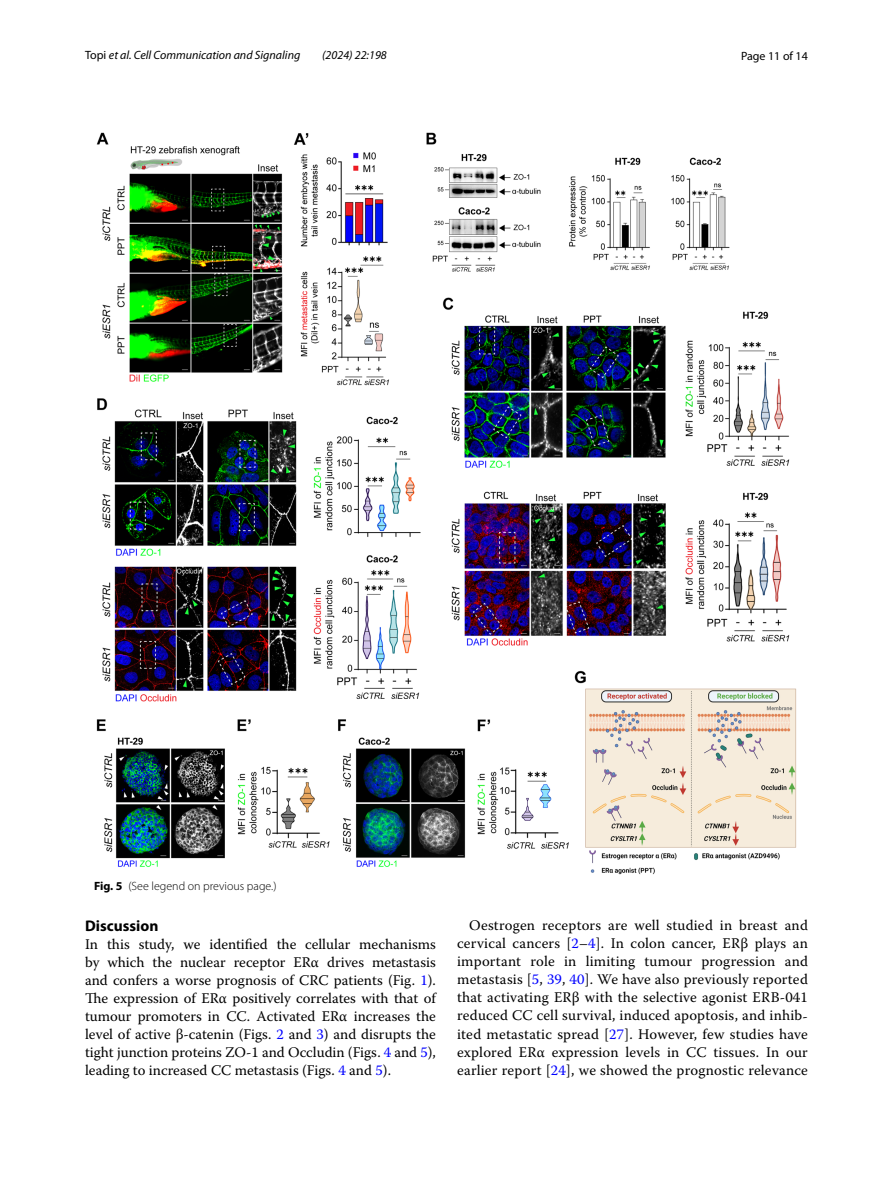
<style>
.page{position:relative;width:893px;height:1187px;background:#fff}
.page>*{position:absolute;margin:0;border:0;box-sizing:border-box;transform-origin:0 0}
.t1{font:700 15.45px "Myriad Pro";color:#000}
.t2{font:14.7px/18px "Warnock Pro";letter-spacing:.01em;color:#000;text-align:justify}
.t3{font:italic 12px "Myriad Pro";color:#000}
.t4{font:300 12px "Myriad Pro";color:#000}
.t5{font:12px "Myriad Pro";color:#000}
.s1{font-style:normal}
.s2{font-weight:700}
.s3{color:#00f}
</style>
<div class="page">
<img style="left:96px;top:133px;width:701px;height:741px">
<p class="t3" style="left:85px;top:48px;width:217px"><span class="s1">Topi</span> et al. Cell Communication and Signaling</p>
<p class="t3" style="left:322px;top:48px;width:66px">(2024) 22:198</p>
<p class="t5" style="left:741px;top:48px;width:68px">Page 11 of 14</p>
<p class="t4" style="left:94px;top:879px;width:184px"><span class="s2">Fig. 5</span> (See legend on previous page.)</p>
<p class="t1" style="left:85px;top:915px;width:75px">Discussion</p>
<p class="t2" style="left:85px;top:935px;width:352px">In this study, we identified the cellular mechanisms by which the nuclear receptor ERα drives metastasis and confers a worse prognosis of CRC patients (Fig. <span class="s3">1</span>).<br>The expression of ERα positively correlates with that of tumour promoters in CC. Activated ERα increases the level of active β-catenin (Figs. <span class="s3">2</span> and <span class="s3">3</span>) and disrupts the tight junction proteins ZO-1 and Occludin (Figs. <span class="s3">4</span> and <span class="s3">5</span>), leading to increased CC metastasis (Figs. <span class="s3">4</span> and <span class="s3">5</span>).</p>
<p class="t2" style="left:457px;top:916px;width:352px;text-indent:12px">Oestrogen receptors are well studied in breast and cervical cancers [<span class="s3">2</span>–<span class="s3">4</span>]. In colon cancer, ERβ plays an important role in limiting tumour progression and metastasis [<span class="s3">5</span>, <span class="s3">39</span>, <span class="s3">40</span>]. We have also previously reported that activating ERβ with the selective agonist ERB-041 reduced CC cell survival, induced apoptosis, and inhib&shy;ited metastatic spread [<span class="s3">27</span>]. However, few studies have explored ERα expression levels in CC tissues. In our earlier report [<span class="s3">24</span>], we showed the prognostic relevance</p>
</div>
